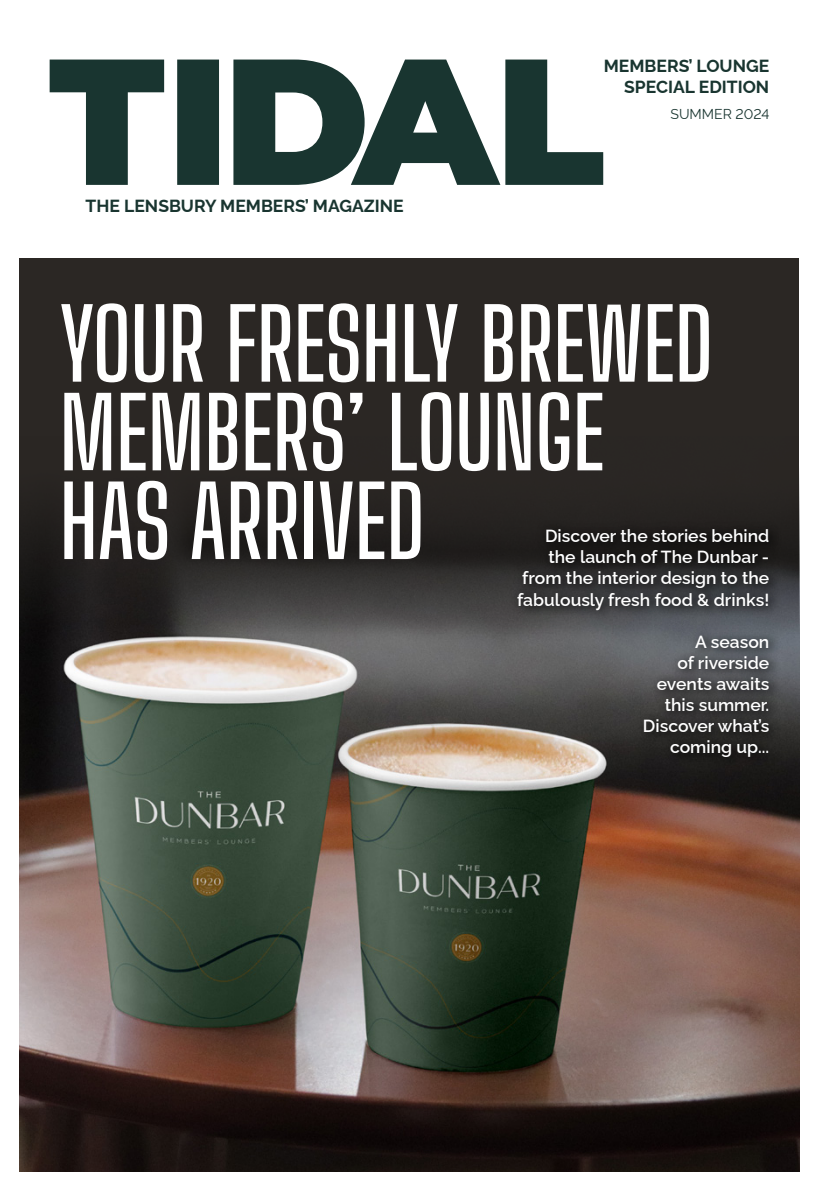
<style>
.page{position:relative;width:819px;height:1191px;background:#fff}
.page>*{position:absolute;margin:0;border:0;box-sizing:border-box;transform-origin:0 0}
.t1{font:600 96.95px/88.7px "Big Shoulders Display";color:#fff}
.t2{font:600 17.5px/21px "Raleway";color:#fff;text-align:right}
.t3{font:700 17.5px/21px "Raleway";color:#193530;text-align:right}
.t4{font:14px "Raleway";color:#193530}
</style>
<div class="page">
<div style="left:20px;top:258px;width:779px;height:913px;background:#2b2724"></div>
<img style="left:20px;top:521px;width:779px;height:650px">
<svg style="left:50px;top:60px;width:553px;height:125px;fill:#193530"></svg>
<div style="left:507px;top:517px;width:272px;height:249px;background:#000;opacity:.4"></div>
<p class="t3" style="left:86px;top:194px;width:319px">THE LENSBURY MEMBERS’ MAGAZINE</p>
<p class="t3" style="left:603px;top:54px;width:167px">MEMBERS’ LOUNGE<br>SPECIAL EDITION</p>
<p class="t4" style="left:670px;top:105px;width:100px">SUMMER 2024</p>
<h1 class="t1" style="left:60px;top:291px;width:655px">YOUR FRESHLY BREWED<br>MEMBERS’ LOUNGE<br>HAS ARRIVED</h1>
<p class="t2" style="left:517px;top:524px;width:254px">Discover the stories behind the launch of The Dunbar - from the interior design to the fabulously fresh food &amp; drinks!</p>
<p class="t2" style="left:643px;top:629px;width:128px">A season<br>of riverside events awaits this summer.<br>Discover what’s coming up...</p>
</div>
